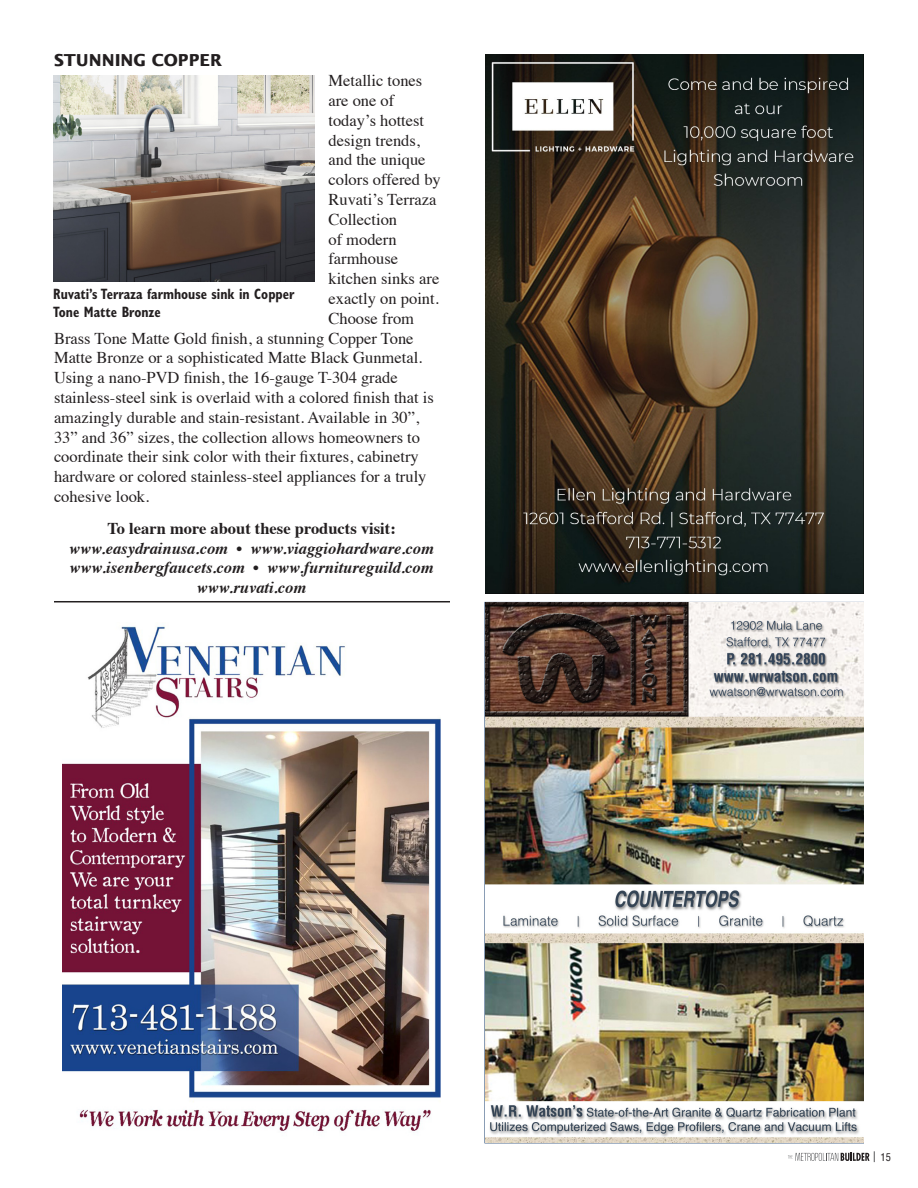
<style>
.page{position:relative;width:918px;height:1188px;background:#fff}
.page>*{position:absolute;margin:0;border:0;box-sizing:border-box;transform-origin:0 0}
.Body_Copy{font:16.5px "Times";color:#231f20}
.Body_Copy-2{font:italic 700 16.5px/19.8px "Times";color:#231f20;text-align:center}
.Body_Copy-3{font:700 16.5px "Lucida Sans";color:#231f20}
.Body_Copy-4{font:700 condensed 15px/18px "Gill Sans";color:#231f20;scale:.9 1}
.t1{font:condensed 10.5px "Helvetica";color:#231f20}
.s1{font-style:normal}
</style>
<div class="page">
<img style="left:486px;top:603px;width:378px;height:540px">
<img style="left:486px;top:54px;width:378px;height:540px">
<img style="left:62px;top:626px;width:378px;height:507px">
<hr style="left:54px;top:601px;width:396px;height:1px;background:#231f20">
<img style="left:53px;top:75px;width:262px;height:207px">
<svg style="left:788px;top:1151px;width:87px;height:11px"></svg>
<p class="Body_Copy-3" style="left:54px;top:51px;width:170px">STUNNING COPPER</p>
<p class="Body_Copy" style="left:328px;top:65px;width:95px">Metallic tones</p>
<p class="Body_Copy" style="left:328px;top:85px;width:67px">are one of</p>
<p class="Body_Copy" style="left:328px;top:105px;width:97px">today’s hottest</p>
<p class="Body_Copy" style="left:328px;top:125px;width:93px">design trends,</p>
<p class="Body_Copy" style="left:328px;top:144px;width:99px">and the unique</p>
<p class="Body_Copy" style="left:328px;top:164px;width:114px">colors offered by</p>
<p class="Body_Copy" style="left:328px;top:184px;width:110px">Ruvati’s Terraza</p>
<p class="Body_Copy" style="left:328px;top:204px;width:70px">Collection</p>
<p class="Body_Copy" style="left:328px;top:224px;width:70px">of modern</p>
<p class="Body_Copy" style="left:328px;top:243px;width:71px">farmhouse</p>
<p class="Body_Copy" style="left:328px;top:263px;width:112px">kitchen sinks are</p>
<p class="Body_Copy" style="left:328px;top:283px;width:112px">exactly on point.</p>
<p class="Body_Copy" style="left:328px;top:303px;width:87px">Choose from</p>
<p class="Body_Copy" style="left:54px;top:323px;width:361px">Brass Tone Matte Gold finish, a stunning Copper Tone</p>
<p class="Body_Copy" style="left:54px;top:342px;width:370px">Matte Bronze or a sophisticated Matte Black Gunmetal.</p>
<p class="Body_Copy" style="left:54px;top:362px;width:345px">Using a nano-PVD finish, the 16-gauge T-304 grade</p>
<p class="Body_Copy" style="left:54px;top:382px;width:381px">stainless-steel sink is overlaid with a colored finish that is</p>
<p class="Body_Copy" style="left:54px;top:402px;width:367px">amazingly durable and stain-resistant. Available in 30”,</p>
<p class="Body_Copy" style="left:54px;top:422px;width:368px">33” and 36” sizes, the collection allows homeowners to</p>
<p class="Body_Copy" style="left:54px;top:441px;width:366px">coordinate their sink color with their fixtures, cabinetry</p>
<p class="Body_Copy" style="left:54px;top:461px;width:374px">hardware or colored stainless-steel appliances for a truly</p>
<p class="Body_Copy" style="left:54px;top:481px;width:97px">cohesive look.</p>
<p class="Body_Copy-2" style="left:69px;top:517px;width:366px"><span class="s1">To learn more about these products visit: </span>www.easydrainusa.com • www.viaggiohardware.com www.isenbergfaucets.com • www.furnitureguild.com www.ruvati.com</p>
<p class="Body_Copy-4" style="left:53px;top:285px;width:270px">Ruvati’s Terraza farmhouse sink in Copper<br>Tone Matte Bronze</p>
<p class="t1" style="left:881px;top:1150px;width:12px">15</p>
</div>
